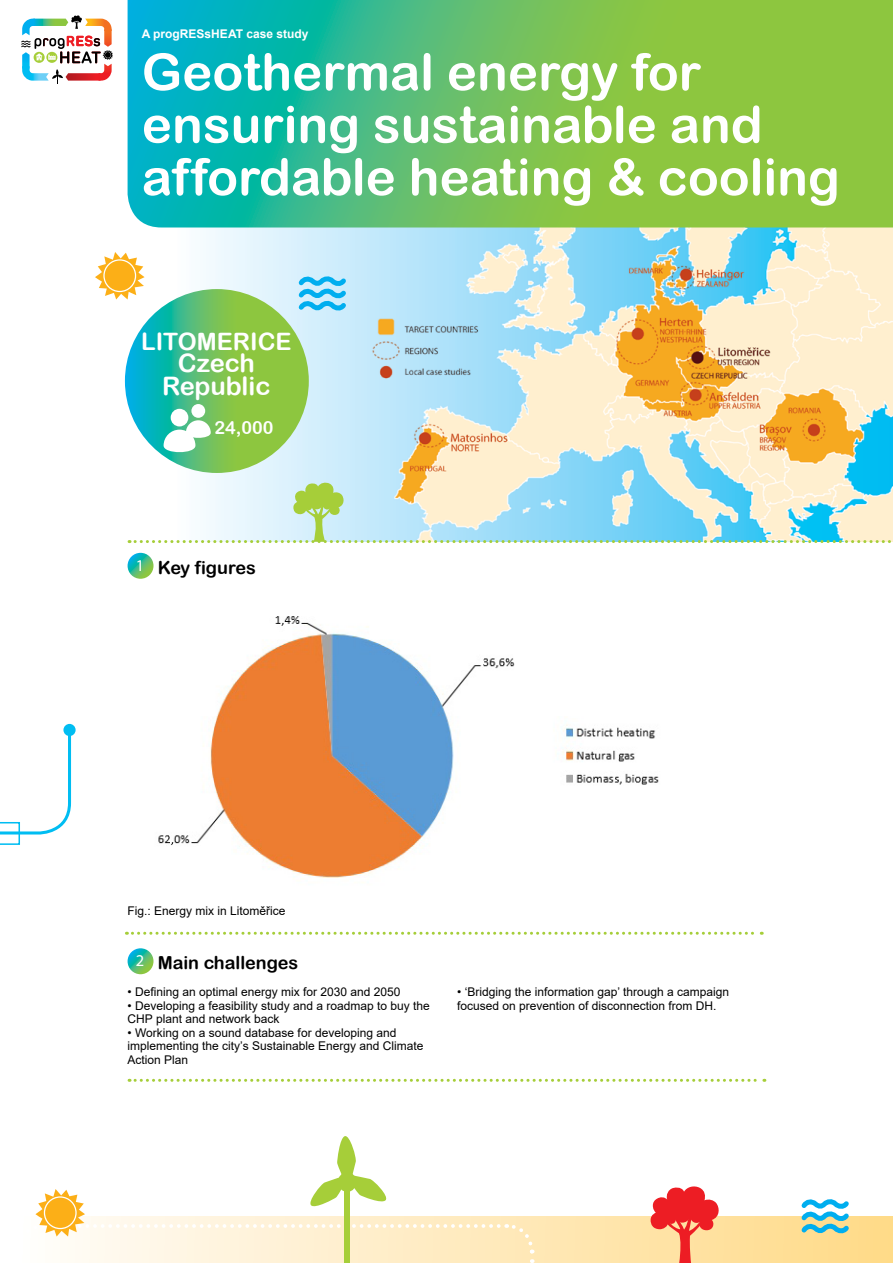
<style>
.page{position:relative;width:893px;height:1263px;background:#fff}
.page>*{position:absolute;margin:0;border:0;box-sizing:border-box;transform-origin:0 0}
.t1{font:51px/52.5px "Arial Rounded MT Bold";color:#fff}
.t2{font:25.5px/22.5px "Arial Rounded MT Bold";color:#fff;text-align:center}
.t3{font:24px "Arial Rounded MT Bold";color:#fff}
.t4{font:18px "Arial Rounded MT Bold";color:#000}
.t5{font:18px "Arial Rounded MT Bold";color:#fff}
.t6{font:12px/13.5px "Arial";color:#000}
.t7{font:700 12px "Arial";color:#fff}
</style>
<div class="page">
<img style="left:176px;top:227px;width:717px;height:254px">
<svg style="left:125px;top:289px;width:184px;height:184px;background:#61bf6a"></svg>
<div style="left:191px;top:404px;width:14px;height:14px;background:#fff;border-radius:50%"></div>
<svg style="left:128px;top:0;width:765px;height:227px;background:#5dbf6c"></svg>
<svg style="left:499px;top:1216px;width:394px;height:47px;background:#ffe19f"></svg>
<svg style="left:506px;top:1222px;width:30px;height:41px"></svg>
<svg style="left:128px;top:553px;width:25px;height:26px"></svg>
<svg style="left:128px;top:948px;width:25px;height:26px"></svg>
<svg style="left:35px;top:1136px;width:464px;height:127px"></svg>
<svg style="left:95px;top:252px;width:50px;height:47px"></svg>
<svg style="left:21px;top:15px;width:92px;height:69px"></svg>
<svg style="left:650px;top:1186px;width:70px;height:77px;background:#f68871"></svg>
<svg style="left:797px;top:1199px;width:56px;height:39px"></svg>
<svg style="left:294px;top:272px;width:56px;height:44px;background:#90d9f7"></svg>
<svg style="left:63px;top:724px;width:13px;height:12px"></svg>
<svg style="left:0;top:727px;width:73px;height:118px"></svg>
<svg style="left:129px;top:1079px;width:636px;height:3px"></svg>
<svg style="left:126px;top:932px;width:636px;height:3px"></svg>
<svg style="left:129px;top:481px;width:764px;height:62px;background:#bfe5e4"></svg>
<div style="left:171px;top:409px;width:17px;height:17px;background:#fff;border-radius:50%"></div>
<svg style="left:164px;top:420px;width:47px;height:34px"></svg>
<img style="left:158px;top:616px;width:501px;height:262px">
<p class="t7" style="left:142px;top:26px;width:168px">A progRESsHEAT case study</p>
<h1 class="t1" style="left:142px;top:45px;width:700px">Geothermal energy for ensuring sustainable and affordable heating &amp; cooling</h1>
<h3 class="t3" style="left:141px;top:327px;width:152px">LITOMERICE</h3>
<h2 class="t2" style="left:162px;top:352px;width:110px">Czech<br>Republic</h2>
<h3 class="t5" style="left:215px;top:417px;width:61px">24,000</h3>
<h3 class="t4" style="left:136px;top:556px;width:121px"><sup>1</sup> Key figures</h3>
<p class="t6" style="left:128px;top:904px;width:160px">Fig.: Energy mix in Litoměřice</p>
<h3 class="t4" style="left:136px;top:952px;width:164px"><sup>2</sup> Main challenges</h3>
<p class="t6" style="left:128px;top:985px;width:274px">• Defining an optimal energy mix for 2030 and 2050</p>
<p class="t6" style="left:128px;top:998px;width:304px">• Developing a feasibility study and a roadmap to buy the<br>CHP plant and network back</p>
<p class="t6" style="left:128px;top:1025px;width:297px">• Working on a sound database for developing and implementing the city’s Sustainable Energy and Climate<br>Action Plan</p>
<p class="t6" style="left:457px;top:985px;width:273px">• ‘Bridging the information gap’ through a campaign focused on prevention of disconnection from DH.</p>
</div>
